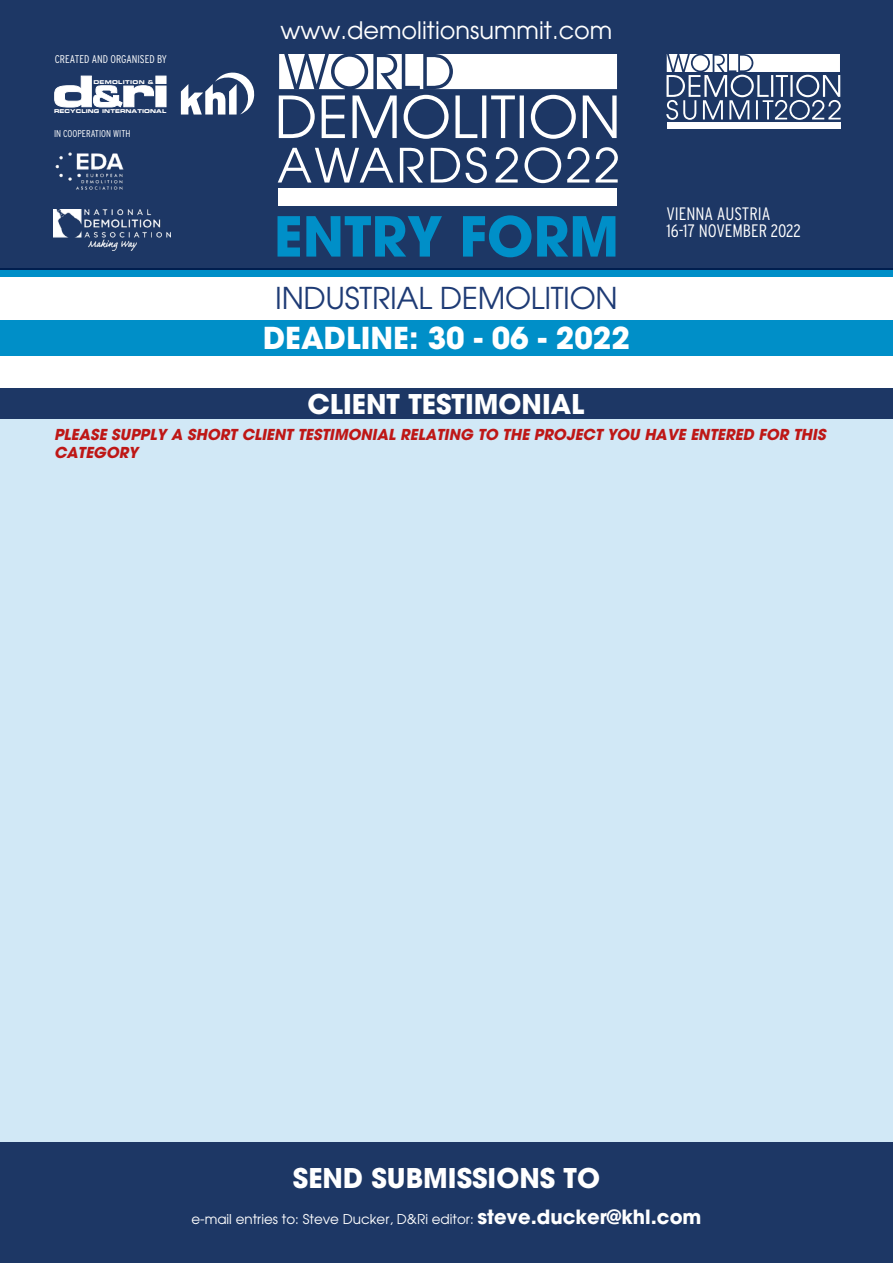
<style>
.page{position:relative;width:893px;height:1263px;background:#fff}
.page>*{position:absolute;margin:0;border:0;box-sizing:border-box;transform-origin:0 0}
.t1{font:700 54.6px "Avant Garde";color:#008fc8}
.t2{font:30px "Avant Garde";letter-spacing:-.01em;color:#1e3b75}
.t3{font:700 30px "Avant Garde";color:#fff}
.t4{font:700 27px "Avant Garde";color:#fff}
.t5{font:24px "Avant Garde";color:#fff}
.t6{font:300 condensed 18px/17.4px "Interstate";color:#fff}
.t7{font:italic 700 15px/18px "Avant Garde";color:#be1716}
.t8{font:13.5px "Avant Garde";color:#fff}
.t9{font:300 condensed 11.25px "Interstate";color:#fff}
.t10{font:300 condensed 9.9px "Interstate";color:#fff}
.t11{font:5.25px "Eurostile Bold Extended Two";letter-spacing:.01em;color:#fff}
.t12{font:5.25px "Eurostile Bold Extended Two";letter-spacing:.055em;color:#fff}
.s1{font-weight:700;font-size:19.5px}
</style>
<div class="page">
<div style="left:0;top:268px;width:893px;height:8px;background:#008fc8"></div>
<div style="left:0;top:320px;width:893px;height:36px;background:#008fc8"></div>
<div style="left:0;top:1142px;width:893px;height:121px;background:#1d3765"></div>
<div style="left:0;top:0;width:893px;height:270px;background:#1d3765"></div>
<svg style="left:54px;top:75px;width:113px;height:33px"></svg>
<svg style="left:181px;top:72px;width:74px;height:43px"></svg>
<img style="left:54px;top:209px;width:117px;height:42px">
<img style="left:55px;top:152px;width:69px;height:38px">
<svg style="left:279px;top:54px;width:338px;height:35px;background:#dfe3e9"></svg>
<div style="left:279px;top:188px;width:338px;height:17px;background:#fff"></div>
<svg style="left:279px;top:95px;width:338px;height:44px"></svg>
<svg style="left:278px;top:147px;width:340px;height:36px"></svg>
<div style="left:667px;top:123px;width:173px;height:6px;background:#fff"></div>
<svg style="left:666px;top:54px;width:175px;height:66px"></svg>
<div style="left:0;top:416px;width:893px;height:726px;background:#d1e8f6"></div>
<div style="left:0;top:389px;width:893px;height:30px;background:#1d3765"></div>
<p class="t9" style="left:55px;top:52px;width:114px">CREATED AND ORGANISED BY</p>
<p class="t12" style="left:93px;top:78px;width:62px">DEMOLITION &amp;</p>
<p class="t11" style="left:54px;top:107px;width:114px">RECYCLING INTERNATIONAL</p>
<p class="t10" style="left:54px;top:128px;width:78px">IN COOPERATION WITH</p>
<h3 class="t5" style="left:280px;top:16px;width:333px">www.demolitionsummit.com</h3>
<h1 class="t1" style="left:274px;top:201px;width:347px">ENTRY FORM</h1>
<h2 class="t2" style="left:275px;top:280px;width:344px">INDUSTRIAL DEMOLITION</h2>
<h2 class="t3" style="left:263px;top:319px;width:368px">DEADLINE: 30 - 06 - 2022</h2>
<p class="t6" style="left:666px;top:205px;width:136px">VIENNA AUSTRIA<br>16-17 NOVEMBER 2022</p>
<h3 class="t4" style="left:307px;top:387px;width:278px">CLIENT TESTIMONIAL</h3>
<p class="t7" style="left:54px;top:425px;width:776px">PLEASE SUPPLY A SHORT CLIENT TESTIMONIAL RELATING TO THE PROJECT YOU HAVE ENTERED FOR THIS<br>CATEGORY</p>
<h3 class="t4" style="left:293px;top:1161px;width:309px">SEND SUBMISSIONS TO</h3>
<p class="t8" style="left:191px;top:1211px;width:512px">e-mail entries to: Steve Ducker, D&amp;Ri editor: <span class="s1">steve.ducker@khl.com</span></p>
</div>
